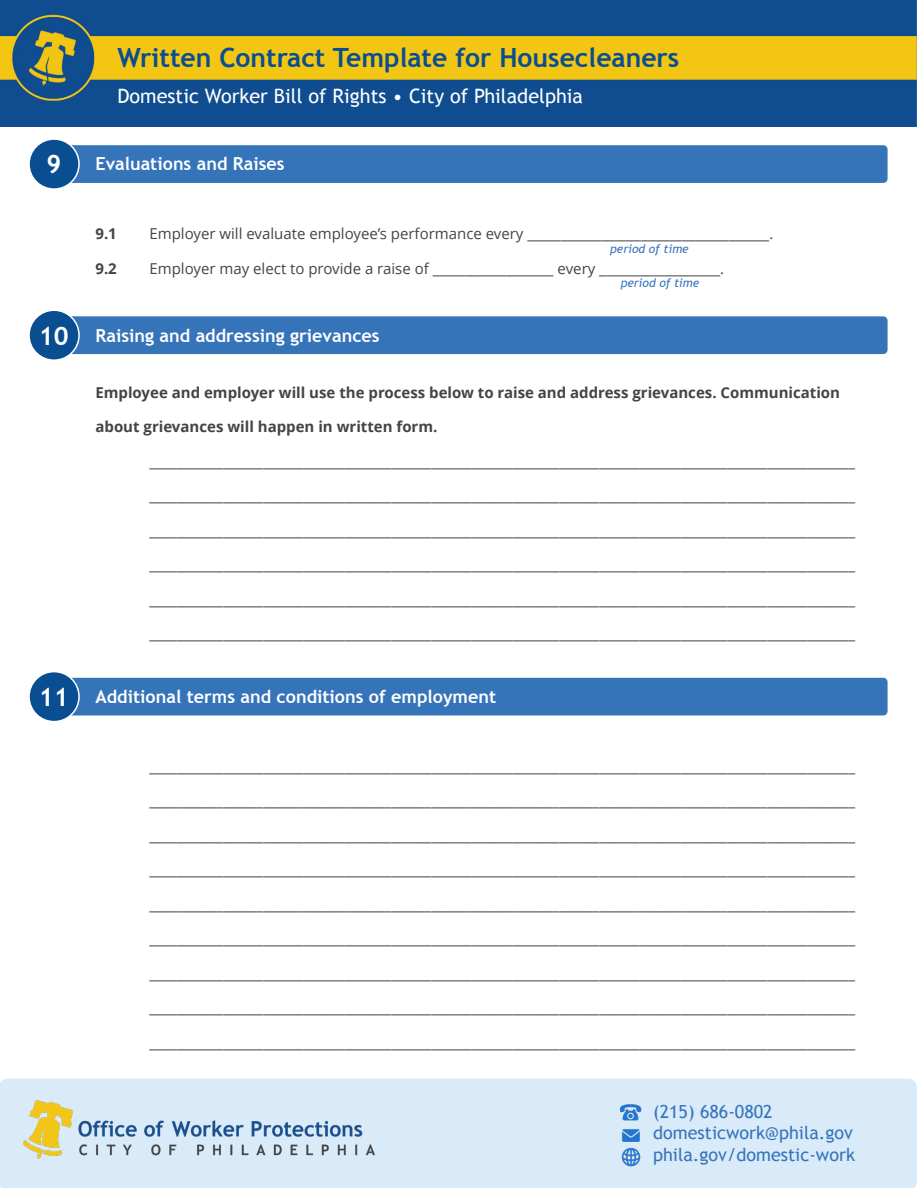
<style>
.page{position:relative;width:918px;height:1188px;background:#fff}
.page>*{position:absolute;margin:0;border:0;box-sizing:border-box;transform-origin:0 0}
.t1{font:700 26.55px "Trebuchet MS";color:#094e90}
.t2{font:700 25.35px "Trebuchet MS";color:#fff}
.t3{font:19.95px "Trebuchet MS";color:#fff}
.t4{font:700 18px "Trebuchet MS";color:#fff}
.t5{font:18px/21.6px "Trebuchet MS";color:#3674ba}
.t6{font:15px "Open Sans";color:#444}
.t7{font:700 15px "Open Sans";color:#444}
.t8{font:italic 12px "Trebuchet MS";color:#3674ba}
</style>
<div class="page">
<div style="left:67px;top:145px;width:821px;height:38px;background:#3674ba;border-radius:4px"></div>
<img style="left:0;top:0;width:917px;height:126px">
<div style="left:0;top:1079px;width:917px;height:109px;background:#d9ebf9"></div>
<img style="left:23px;top:1100px;width:352px;height:59px">
<img style="left:621px;top:1104px;width:20px;height:16px">
<img style="left:622px;top:1129px;width:18px;height:13px">
<img style="left:620px;top:1146px;width:22px;height:22px;border-radius:11px">
<div style="left:29px;top:139px;width:50px;height:50px;background:#094e90;border-radius:50%"></div>
<div style="left:28px;top:138px;width:52px;height:52px;border:2px solid #fff;border-radius:50%"></div>
<div style="left:67px;top:316px;width:821px;height:38px;background:#3674ba;border-radius:4px"></div>
<div style="left:29px;top:310px;width:50px;height:50px;background:#094e90;border-radius:50%"></div>
<div style="left:28px;top:309px;width:52px;height:52px;border:2px solid #fff;border-radius:50%"></div>
<div style="left:67px;top:678px;width:821px;height:37px;background:#3674ba;border-radius:4px"></div>
<div style="left:29px;top:672px;width:50px;height:50px;background:#094e90;border-radius:50%"></div>
<div style="left:28px;top:671px;width:52px;height:51px;border:2px solid #fff;border-radius:50%"></div>
<h1 class="t1" style="left:117px;top:41px;width:564px">Written Contract Template for Housecleaners</h1>
<h3 class="t3" style="left:117px;top:84px;width:467px">Domestic Worker Bill of Rights • City of Philadelphia</h3>
<h2 class="t2" style="left:46px;top:149px;width:16px">9</h2>
<p class="t4" style="left:95px;top:153px;width:191px">Evaluations and Raises</p>
<p class="t7" style="left:95px;top:223px;width:23px">9.1</p>
<p class="t7" style="left:95px;top:258px;width:23px">9.2</p>
<p class="t6" style="left:149px;top:224px;width:625px">E m p l o y e r w i l l e v a l u a t e e m p l o y e e s ’ p e r f o r m a n c e e v e r y . ____________________________________</p>
<p class="t8" style="left:610px;top:242px;width:80px">period of time</p>
<p class="t8" style="left:621px;top:276px;width:80px">period of time</p>
<p class="t6" style="left:149px;top:258px;width:576px">Employer may elect to provide a raise of __________________ e v e r y . __________________</p>
<h2 class="t2" style="left:39px;top:320px;width:31px">10</h2>
<p class="t4" style="left:95px;top:324px;width:286px">Raising and addressing grievances</p>
<p class="t7" style="left:95px;top:382px;width:746px">Employee and employer will use the process below to raise and address grievances. Communication</p>
<p class="t7" style="left:95px;top:416px;width:344px">about grievances will happen in written form.</p>
<p class="t6" style="left:149px;top:451px;width:707px">_________________________________________________________________________________________________________</p>
<p class="t6" style="left:149px;top:485px;width:707px">_________________________________________________________________________________________________________</p>
<p class="t6" style="left:149px;top:520px;width:707px">_________________________________________________________________________________________________________</p>
<p class="t6" style="left:149px;top:554px;width:707px">_________________________________________________________________________________________________________</p>
<p class="t6" style="left:149px;top:589px;width:707px">_________________________________________________________________________________________________________</p>
<p class="t6" style="left:149px;top:623px;width:707px">_________________________________________________________________________________________________________</p>
<h2 class="t2" style="left:39px;top:681px;width:31px">11</h2>
<p class="t4" style="left:95px;top:685px;width:402px">Additional terms and conditions of employment</p>
<p class="t6" style="left:149px;top:756px;width:707px">_________________________________________________________________________________________________________</p>
<p class="t6" style="left:149px;top:791px;width:707px">_________________________________________________________________________________________________________</p>
<p class="t6" style="left:149px;top:825px;width:707px">_________________________________________________________________________________________________________</p>
<p class="t6" style="left:149px;top:860px;width:707px">_________________________________________________________________________________________________________</p>
<p class="t6" style="left:149px;top:894px;width:707px">_________________________________________________________________________________________________________</p>
<p class="t6" style="left:149px;top:929px;width:707px">_________________________________________________________________________________________________________</p>
<p class="t6" style="left:149px;top:963px;width:707px">_________________________________________________________________________________________________________</p>
<p class="t6" style="left:149px;top:998px;width:707px">_________________________________________________________________________________________________________</p>
<p class="t6" style="left:149px;top:1032px;width:707px">_________________________________________________________________________________________________________</p>
<p class="t5" style="left:653px;top:1101px;width:203px">)215( 686-0802 domesticwork@phila.gov phila.gov/domestic-work</p>
</div>
